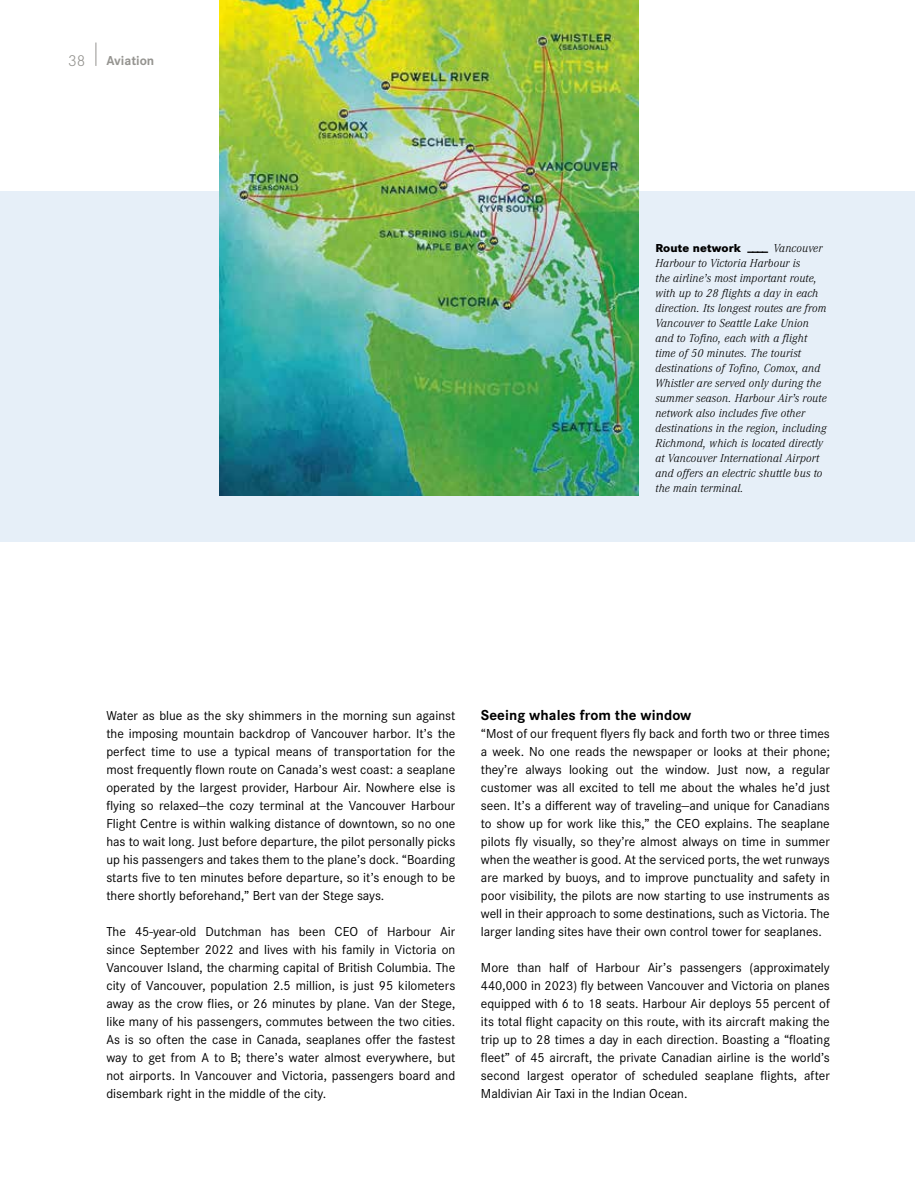
<style>
.page{position:relative;width:915px;height:1191px;background:#fff}
.page>*{position:absolute;margin:0;border:0;box-sizing:border-box;transform-origin:0 0}
.t1{font:300 16.5px "Corporate S";color:#959490}
.t2{font:700 15px "Corporate S";letter-spacing:.005em;color:#000}
.t3{font:13.5px/18px "Corporate S";color:#000;text-align:justify}
.t4{font:700 13.5px "Corporate S";color:#959490}
.t5{font:italic 300 12px/15px "Corporate A";letter-spacing:.01em;color:#000}
.t6{font:800 12px "Corporate S";letter-spacing:.01em;color:#000}
.s1{font-family:"Corporate A";font-weight:300;font-style:italic}
</style>
<div class="page">
<div style="left:0;top:191px;width:914px;height:351px;background:#e6eff8"></div>
<img style="left:219px;top:0;width:419px;height:495px">
<svg style="left:95px;top:43px;width:1px;height:23px"></svg>
<p class="t1" style="left:68px;top:51px;width:19px">38</p>
<p class="t4" style="left:106px;top:51px;width:49px">Aviation</p>
<p class="t6" style="left:655px;top:241px;width:168px">Route network ____ <span class="s1">Vancouver</span></p>
<p class="t5" style="left:655px;top:255px;width:173px">Harbour to Victoria Harbour is<br>the airline’s most important route, with up to 28 flights a day in each direction. Its longest routes are from Vancouver to Seattle Lake Union and to Tofino, each with a flight time of 50 minutes. The tourist destinations of Tofino, Comox, and Whistler are served only during the summer season. Harbour Air’s route network also includes five other destinations in the region, including Richmond, which is located directly at Vancouver International Airport and offers an electric shuttle bus to the main terminal.</p>
<p class="t3" style="left:106px;top:706px;width:350px">Water as blue as the sky shimmers in the morning sun against the imposing mountain backdrop of Vancouver harbor. It’s the perfect time to use a typical means of transportation for the most frequently flown route on Canada’s west coast: a seaplane operated by the largest provider, Harbour Air. Nowhere else is flying so relaxed—the cozy terminal at the Vancouver Harbour Flight Centre is within walking distance of downtown, so no one has to wait long. Just before departure, the pilot personally picks up his passengers and takes them to the plane’s dock. “Boarding starts five to ten minutes before departure, so it’s enough to be there shortly beforehand,” Bert van der Stege says.</p>
<p class="t3" style="left:106px;top:922px;width:350px">The 45-year-old Dutchman has been CEO of Harbour Air since September 2022 and lives with his family in Victoria on Vancouver Island, the charming capital of British Columbia. The city of Vancouver, population 2.5 million, is just 95 kilometers away as the crow flies, or 26 minutes by plane. Van der Stege, like many of his passengers, commutes between the two cities.<br>As is so often the case in Canada, seaplanes offer the fastest way to get from A to B; there’s water almost everywhere, but not airports. In Vancouver and Victoria, passengers board and disembark right in the middle of the city.</p>
<p class="t2" style="left:480px;top:705px;width:212px">Seeing whales from the window</p>
<p class="t3" style="left:480px;top:724px;width:350px">“Most of our frequent flyers fly back and forth two or three times a week. No one reads the newspaper or looks at their phone; they’re always looking out the window. Just now, a regular customer was all excited to tell me about the whales he’d just seen. It’s a different way of traveling—and unique for Canadians to show up for work like this,” the CEO explains. The seaplane pilots fly visually, so they’re almost always on time in summer when the weather is good. At the serviced ports, the wet runways are marked by buoys, and to improve punctuality and safety in poor visibility, the pilots are now starting to use instruments as well in their approach to some destinations, such as Victoria. The larger landing sites have their own control tower for seaplanes.</p>
<p class="t3" style="left:480px;top:958px;width:350px">More than half of Harbour Air’s passengers (approximately 440,000 in 2023) fly between Vancouver and Victoria on planes equipped with 6 to 18 seats. Harbour Air deploys 55 percent of its total flight capacity on this route, with its aircraft making the trip up to 28 times a day in each direction. Boasting a “floating fleet” of 45 aircraft, the private Canadian airline is the world’s second largest operator of scheduled seaplane flights, after Maldivian Air Taxi in the Indian Ocean.</p>
</div>
